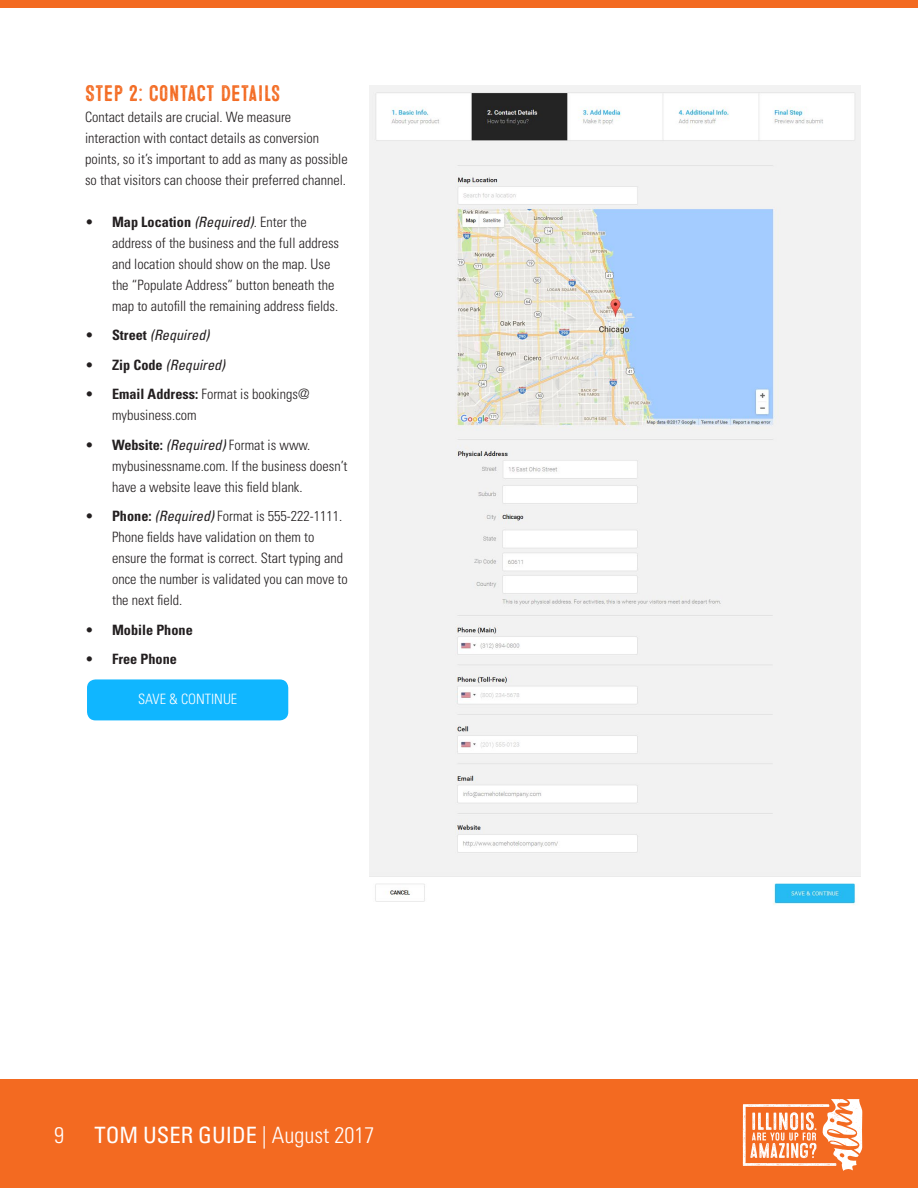
<style>
.page{position:relative;width:918px;height:1188px;background:#fff}
.page>*{position:absolute;margin:0;border:0;box-sizing:border-box;transform-origin:0 0}
.t1{font:condensed 22.5px "Univers";color:#fff}
.Subhead_-_microbrew{font:22.5px "Microbrew Three";color:#f36a21}
.t2{font:300 condensed 22.5px "Univers";color:#fff}
.Body_-_univers{font:300 condensed 14.25px/21px "Univers";color:#231f20}
.t3{font:italic condensed 14.25px "Univers";color:#231f20}
.t4{font:700 condensed 14.25px "Univers";color:#231f20}
.Body_-_univers-2{font:300 condensed 14.25px "Univers";color:#fff}
.t5{font:300 5.7px "Helvetica Neue";color:#939598}
.s1{font-weight:700}
.s2{font-weight:400;font-style:italic}
.s3{font-weight:300;font-style:normal}
.s4{font-weight:700;font-style:normal}
.s5{font-weight:300}
</style>
<div class="page">
<div style="left:0;top:1079px;width:918px;height:109px;background:#f36a21"></div>
<svg style="left:743px;top:1099px;width:119px;height:72px"></svg>
<div style="left:0;top:0;width:918px;height:8px;background:#f36a21"></div>
<div style="left:87px;top:679px;width:201px;height:41px;background:#10b6ff;border-radius:9px"></div>
<img style="left:370px;top:85px;width:490px;height:820px">
<div style="left:465px;top:557px;width:18px;height:13px;background:#f2f2f2"></div>
<p class="Subhead_-_microbrew" style="left:85px;top:80px;width:197px">STEP 2: CONTACT DETAILS</p>
<p class="Body_-_univers" style="left:85px;top:106px;width:264px">Contact details are crucial. We measure interaction with contact details as conversion points, so it’s important to add as many as possible so that visitors can choose their preferred channel.</p>
<p class="Body_-_univers" style="left:112px;top:211px;width:229px;text-indent:-27px">• <span class="s1">Map Location</span> <span class="s2">(Required)</span>. Enter the address of the business and the full address and location should show on the map. Use the “Populate Address” button beneath the map to autofill the remaining address fields.</p>
<p class="t3" style="left:85px;top:326px;width:126px"><span class="s3">•</span> <span class="s4">Street</span> (Required)</p>
<p class="t3" style="left:85px;top:356px;width:142px"><span class="s3">•</span> <span class="s4">Zip Code</span> (Required)</p>
<p class="Body_-_univers" style="left:112px;top:384px;width:199px;text-indent:-27px">• <span class="s1">Email Address:</span> Format is bookings@ mybusiness.com</p>
<p class="Body_-_univers" style="left:112px;top:434px;width:237px;text-indent:-27px">• <span class="s1">Website:</span> <span class="s2">(Required)</span> Format is www. mybusinessname.com. If the business doesn’t have a website leave this field blank.</p>
<p class="Body_-_univers" style="left:112px;top:506px;width:237px;text-indent:-27px">• <span class="s1">Phone:</span> <span class="s2">(Required)</span> Format is 555-222-1111.<br>Phone fields have validation on them to ensure the format is correct. Start typing and once the number is validated you can move to the next field.</p>
<p class="t4" style="left:85px;top:621px;width:109px"><span class="s5">•</span> Mobile Phone</p>
<p class="t4" style="left:85px;top:651px;width:93px"><span class="s5">•</span> Free Phone</p>
<p class="Body_-_univers-2" style="left:138px;top:690px;width:101px">SAVE &amp; CONTINUE</p>
<p class="t5" style="left:475px;top:556px;width:9px">Zip</p>
<h1 class="t2" style="left:54px;top:1121px;width:11px">9</h1>
<h1 class="t1" style="left:95px;top:1121px;width:281px">TOM USER GUIDE <span class="s5">| August 2017</span></h1>
</div>
